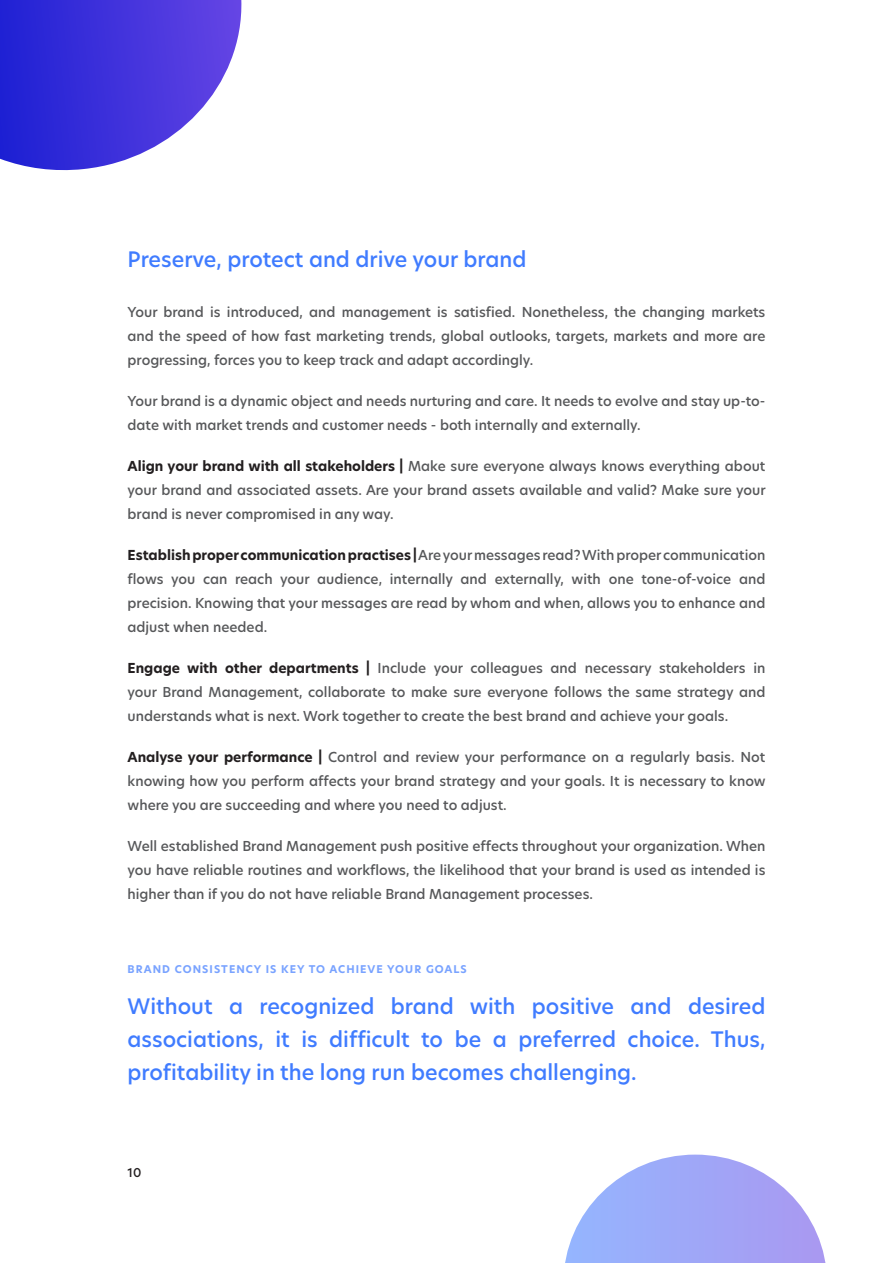
<style>
.page{position:relative;width:893px;height:1263px;background:#fff}
.page>*{position:absolute;margin:0;border:0;box-sizing:border-box;transform-origin:0 0}
.WP_-_Highligts{font:500 21px/33px "Hero New";color:#407cff;text-align:justify}
.WP_-_H2{font:500 21px "Hero New";color:#407cff}
.WP_-__Body_text{font:500 13.5px/24px "Hero New";color:#57585a;text-align:justify}
.t1{font:500 12px "Hero New";color:#231f20}
.WP_-_Highlight_Headi{font:700 10.5px "Hero New";letter-spacing:.1em;color:#79a3ff}
.s1{font-weight:700;color:#231f20}
</style>
<div class="page">
<svg style="left:0;top:0;width:242px;height:171px"></svg>
<svg style="left:565px;top:1154px;width:261px;height:109px"></svg>
<p class="WP_-_H2" style="left:128px;top:245px;width:400px">Preserve, protect and drive your brand</p>
<p class="WP_-__Body_text" style="left:128px;top:299px;width:639px">Your brand is introduced, and management is satisfied. Nonetheless, the changing markets and the speed of how fast marketing trends, global outlooks, targets, markets and more are progressing, forces you to keep track and adapt accordingly.</p>
<p class="WP_-__Body_text" style="left:128px;top:388px;width:639px">Your brand is a dynamic object and needs nurturing and care. It needs to evolve and stay up-to&shy;date with market trends and customer needs - both internally and externally.</p>
<p class="WP_-__Body_text" style="left:128px;top:453px;width:640px"><span class="s1">Align your brand with all stakeholders |</span> Make sure everyone always knows everything about your brand and associated assets. Are your brand assets available and valid? Make sure your brand is never compromised in any way.</p>
<p class="WP_-__Body_text" style="left:128px;top:543px;width:639px"><span class="s1">Establish proper communication practises |</span> Are your messages read? With proper communication flows you can reach your audience, internally and externally, with one tone-of-voice and precision. Knowing that your messages are read by whom and when, allows you to enhance and adjust when needed.</p>
<p class="WP_-__Body_text" style="left:128px;top:656px;width:639px"><span class="s1">Engage with other departments |</span> Include your colleagues and necessary stakeholders in your Brand Management, collaborate to make sure everyone follows the same strategy and understands what is next. Work together to create the best brand and achieve your goals.</p>
<p class="WP_-__Body_text" style="left:128px;top:745px;width:640px"><span class="s1">Analyse your performance |</span> Control and review your performance on a regularly basis. Not knowing how you perform affects your brand strategy and your goals. It is necessary to know where you are succeeding and where you need to adjust.</p>
<p class="WP_-__Body_text" style="left:128px;top:834px;width:639px">Well established Brand Management push positive effects throughout your organization. When you have reliable routines and workflows, the likelihood that your brand is used as intended is higher than if you do not have reliable Brand Management processes.</p>
<p class="WP_-_Highlight_Headi" style="left:128px;top:962px;width:341px">BRAND CONSISTENCY IS KEY TO ACHIEVE YOUR GOALS</p>
<p class="WP_-_Highligts" style="left:128px;top:990px;width:639px">Without a recognized brand with positive and desired associations, it is difficult to be a preferred choice. Thus, profitability in the long run becomes challenging.</p>
<p class="t1" style="left:128px;top:1164px;width:15px">10</p>
</div>
